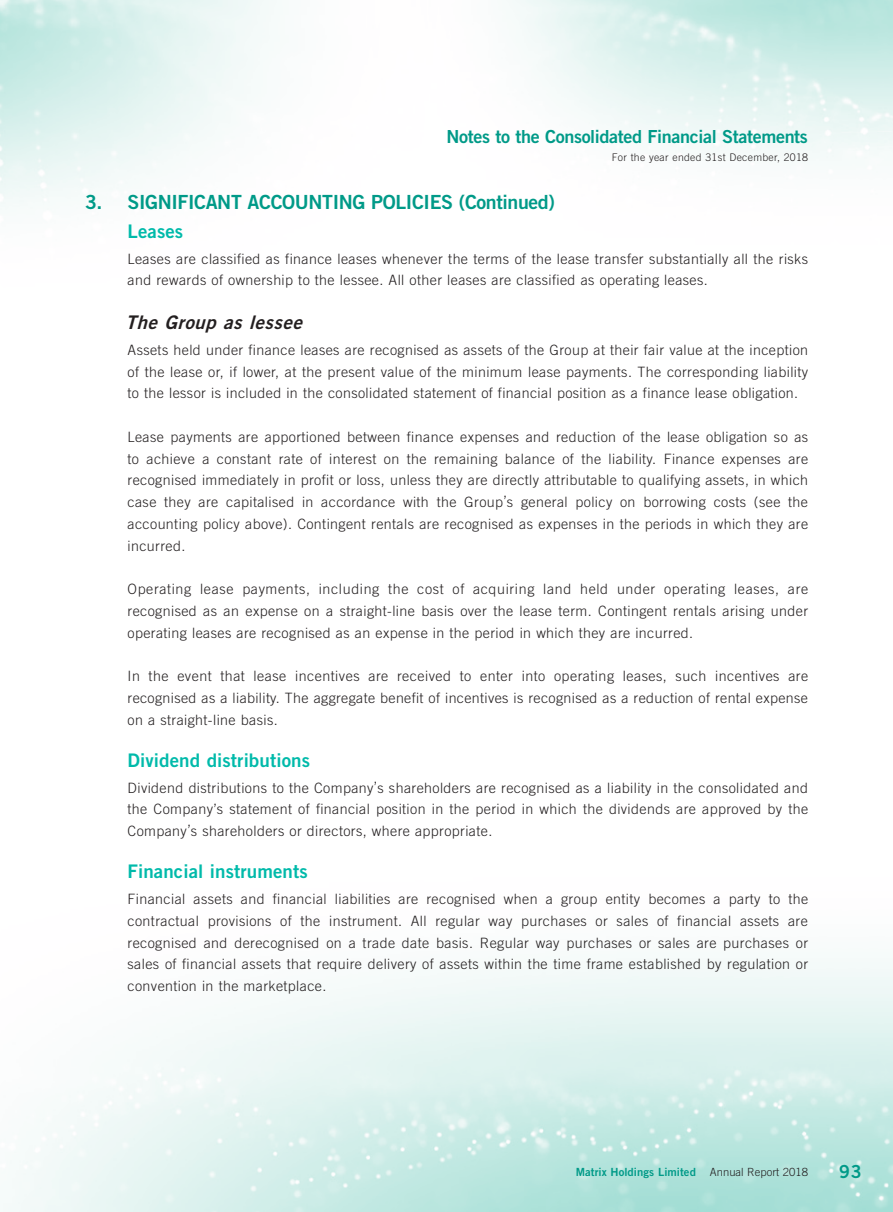
<style>
.page{position:relative;width:893px;height:1212px;background:#fff}
.page>*{position:absolute;margin:0;border:0;box-sizing:border-box;transform-origin:0 0}
.Heading_1{font:19.5px "Trade Gothic LT Std Bd 2";letter-spacing:-.02em;color:#009a88}
.Heading_2{font:18.75px "Trade Gothic LT Std Bd 2";letter-spacing:.005em;color:#00baaa}
.Heading_3{font:italic 18.75px "Trade Gothic LT Std Bd 2";color:#231f20}
.t1{font:18px "Trade Gothic LT Std Bd 2";letter-spacing:-.02em;color:#009a88}
.Body_Text{font:300 14.25px/21.8px "Trade Gothic LT Std";letter-spacing:.03em;color:#231f20;text-align:justify}
.t2{font:11.25px "Trade Gothic LT Std Bd 2";letter-spacing:.005em;color:#009a88}
.t3{font:300 10.5px "Trade Gothic LT Std";letter-spacing:.03em;color:#231f20}
.s1{font-family:"Trade Gothic LT Std";font-weight:300;color:#231f20}
</style>
<div class="page">
<img style="left:0;top:0;width:893px;height:1212px">
<p class="t1" style="left:446px;top:125px;width:363px">Notes to the Consolidated Financial Statements</p>
<p class="t3" style="left:612px;top:152px;width:198px">For the year ended 31st December, 2018</p>
<p class="Heading_1" style="left:85px;top:190px;width:471px">3. SIGNIFICANT ACCOUNTING POLICIES (Continued)</p>
<p class="Heading_2" style="left:128px;top:219px;width:57px">Leases</p>
<p class="Body_Text" style="left:128px;top:247px;width:682px">Leases are classified as finance leases whenever the terms of the lease transfer substantially all the risks and rewards of ownership to the lessee. All other leases are classified as operating leases.</p>
<p class="Heading_3" style="left:126px;top:310px;width:184px">The Group as lessee</p>
<p class="Body_Text" style="left:128px;top:339px;width:682px">Assets held under finance leases are recognised as assets of the Group at their fair value at the inception of the lease or, if lower, at the present value of the minimum lease payments. The corresponding liability to the lessor is included in the consolidated statement of financial position as a finance lease obligation.</p>
<p class="Body_Text" style="left:128px;top:426px;width:682px">Lease payments are apportioned between finance expenses and reduction of the lease obligation so as to achieve a constant rate of interest on the remaining balance of the liability. Finance expenses are recognised immediately in profit or loss, unless they are directly attributable to qualifying assets, in which case they are capitalised in accordance with the Group’s general policy on borrowing costs (see the accounting policy above). Contingent rentals are recognised as expenses in the periods in which they are incurred.</p>
<p class="Body_Text" style="left:128px;top:578px;width:682px">Operating lease payments, including the cost of acquiring land held under operating leases, are recognised as an expense on a straight-line basis over the lease term. Contingent rentals arising under operating leases are recognised as an expense in the period in which they are incurred.</p>
<p class="Body_Text" style="left:128px;top:665px;width:682px">In the event that lease incentives are received to enter into operating leases, such incentives are recognised as a liability. The aggregate benefit of incentives is recognised as a reduction of rental expense on a straight-line basis.</p>
<p class="Heading_2" style="left:128px;top:748px;width:184px">Dividend distributions</p>
<p class="Body_Text" style="left:128px;top:776px;width:682px">Dividend distributions to the Company’s shareholders are recognised as a liability in the consolidated and the Company’s statement of financial position in the period in which the dividends are approved by the Company’s shareholders or directors, where appropriate.</p>
<p class="Heading_2" style="left:128px;top:860px;width:182px">Financial instruments</p>
<p class="Body_Text" style="left:128px;top:888px;width:682px">Financial assets and financial liabilities are recognised when a group entity becomes a party to the contractual provisions of the instrument. All regular way purchases or sales of financial assets are recognised and derecognised on a trade date basis. Regular way purchases or sales are purchases or sales of financial assets that require delivery of assets within the time frame established by regulation or convention in the marketplace.</p>
<p class="t2" style="left:576px;top:1165px;width:234px">Matrix Holdings Limited <span class="s1">Annual Report 2018</span></p>
<p class="t1" style="left:839px;top:1160px;width:24px">93</p>
</div>
